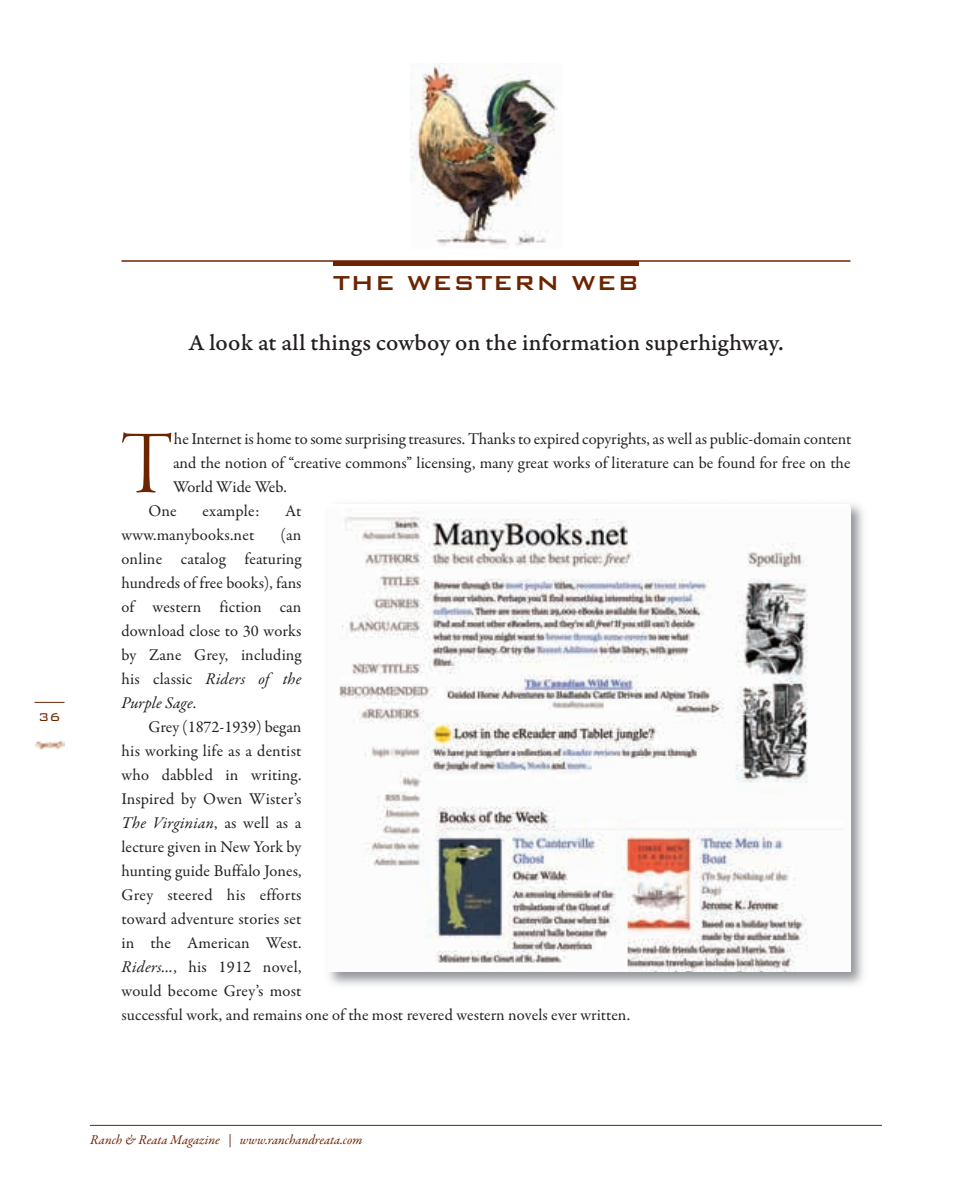
<style>
.page{position:relative;width:972px;height:1188px;background:#fff}
.page>*{position:absolute;margin:0;border:0;box-sizing:border-box;transform-origin:0 0}
.t1{font:92.1px "Garamond Premr Pro Lt Disp";color:#6d2401}
.t2{font:500 27px "Bank Gothic BT";letter-spacing:.02em;color:#6d2401}
.t3{font:24px "Garamond Premr Pro Med Capt";color:#231f20}
.t4{font:16.5px/24px "Garamond Premr Pro";letter-spacing:.005em;color:#231f20;text-align:justify}
.t5{font:300 15px "Bank Gothic BT";color:#6d2401}
.t6{font:italic 13.5px "Garamond Premr Pro";letter-spacing:-.005em;color:#6d2401}
.s1{font-style:italic}
</style>
<div class="page">
<hr style="left:34px;top:702px;width:30px;height:1px;background:#6d2401">
<hr style="left:90px;top:1125px;width:792px;height:1px;background:#6d2401">
<img style="left:35px;top:740px;width:29px;height:10px">
<img style="left:410px;top:63px;width:148px;height:183px">
<hr style="left:122px;top:260px;width:728px;height:2px;background:#6d2401">
<div style="left:333px;top:261px;width:306px;height:5px;background:#6d2401"></div>
<img style="left:329px;top:504px;width:535px;height:481px">
<img style="left:329px;top:507px;width:521px;height:465px">
<p class="t5" style="left:38px;top:707px;width:24px">36</p>
<h2 class="t2" style="left:333px;top:265px;width:307px">THE WESTERN WEB</h2>
<h3 class="t3" style="left:188px;top:334px;width:597px">A look at all things cowboy on the information superhighway.</h3>
<h1 class="t1" style="left:122px;top:428px;width:53px">T</h1>
<p class="t4" style="left:174px;top:428px;width:679px">he Internet is home to some surprising treasures. Thanks to expired copyrights, as well as public-domain content</p>
<p class="t4" style="left:173px;top:452px;width:679px">and the notion of “creative commons” licensing, many great works of literature can be found for free on the</p>
<p class="t4" style="left:173px;top:476px;width:115px">World Wide Web.</p>
<p class="t4" style="left:148px;top:500px;width:30px">One</p>
<p class="t4" style="left:203px;top:500px;width:58px">example:</p>
<p class="t4" style="left:285px;top:500px;width:18px">At</p>
<p class="t4" style="left:121px;top:524px;width:134px">www.manybooks.net</p>
<p class="t4" style="left:121px;top:524px;width:182px;text-indent:159px">(an online catalog featuring hundreds of free books), fans of western fiction can download close to 30 works by Zane Grey, including his classic <span class="s1">Riders of the Purple Sage</span>.</p>
<p class="t4" style="left:121px;top:716px;width:510px;text-align:left;text-indent:27px">Grey (1872-1939) began<br>his working life as a dentist<br>who dabbled in writing.<br>Inspired by Owen Wister’s<br><span class="s1">The Virginian</span>, as well as a<br>lecture given in New York by<br>hunting guide Buffalo Jones,<br>Grey steered his efforts<br>toward adventure stories set<br>in the American West.<br><span class="s1">Riders…</span>, his 1912 novel,<br>would become Grey’s most<br>successful work, and remains one of the most revered western novels ever written.</p>
<p class="t6" style="left:90px;top:1134px;width:274px">Ranch &amp; Reata Magazine | www.ranchandreata.com</p>
</div>
